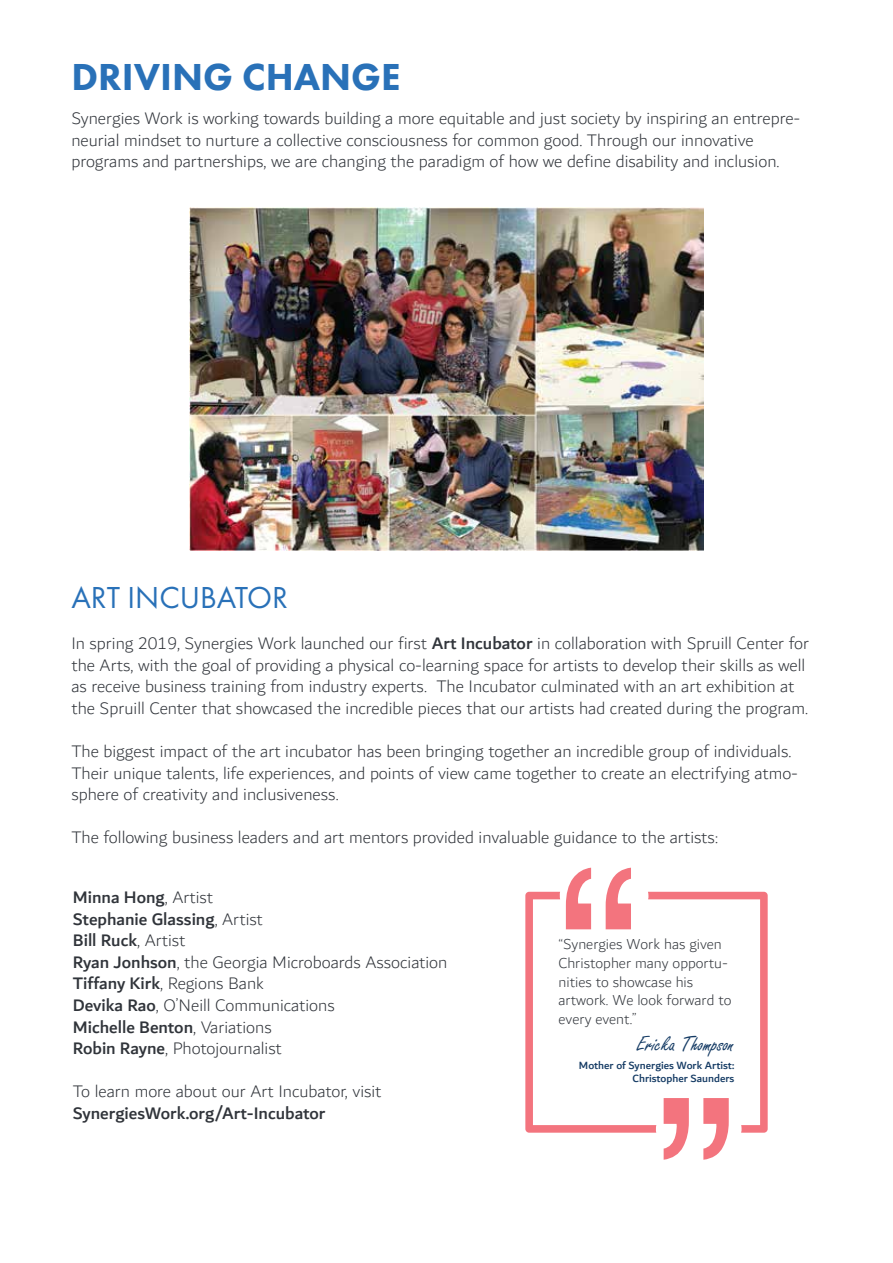
<style>
.page{position:relative;width:893px;height:1263px;background:#fff}
.page>*{position:absolute;margin:0;border:0;box-sizing:border-box;transform-origin:0 0}
.t1{font:800 39px "Futura PT";color:#2971b8}
.t2{font:31.5px "Futura PT";color:#2971b8}
.t3{font:22.5px "Freestyle Script";color:#153b64}
.t4{font:300 18px/21.6px "Dubai";color:#30343a}
.t5{font:500 18px "Dubai";color:#30343a}
.t6{font:300 15.45px/18.6px "Dubai";color:#31353b}
.t7{font:500 11.25px/13.5px "Dubai";color:#153b64;text-align:right}
.s1{font-weight:500}
</style>
<div class="page">
<img style="left:189px;top:208px;width:515px;height:343px">
<svg style="left:525px;top:868px;width:243px;height:292px"></svg>
<h1 class="t1" style="left:71px;top:52px;width:331px">DRIVING CHANGE</h1>
<p class="t4" style="left:71px;top:108px;width:731px">Synergies Work is working towards building a more equitable and just society by inspiring an entrepre&shy;neurial mindset to nurture a collective consciousness for common good. Through our innovative programs and partnerships, we are changing the paradigm of how we define disability and inclusion.</p>
<h2 class="t2" style="left:71px;top:579px;width:218px">ART INCUBATOR</h2>
<p class="t4" style="left:71px;top:633px;width:739px">In spring 2019, Synergies Work launched our first <span class="s1">Art Incubator</span> in collaboration with Spruill Center for the Arts, with the goal of providing a physical co-learning space for artists to develop their skills as well as receive business training from industry experts. The Incubator culminated with an art exhibition at the Spruill Center that showcased the incredible pieces that our artists had created during the program.</p>
<p class="t4" style="left:71px;top:741px;width:728px">The biggest impact of the art incubator has been bringing together an incredible group of individuals.<br>Their unique talents, life experiences, and points of view came together to create an electrifying atmo&shy;sphere of creativity and inclusiveness.</p>
<p class="t4" style="left:71px;top:827px;width:648px">The following business leaders and art mentors provided invaluable guidance to the artists:</p>
<p class="t4" style="left:73px;top:887px;width:376px"><span class="s1">Minna Hong</span>, Artist<br><span class="s1">Stephanie Glassing</span>, Artist<br><span class="s1">Bill Ruck</span>, Artist<br><span class="s1">Ryan Jonhson</span>, the Georgia Microboards Association<br><span class="s1">Tiffany Kirk</span>, Regions Bank<br><span class="s1">Devika Rao</span>, O’Neill Communications<br><span class="s1">Michelle Benton</span>, Variations<br><span class="s1">Robin Rayne</span>, Photojournalist</p>
<p class="t4" style="left:73px;top:1081px;width:310px">To learn more about our Art Incubator, visit</p>
<p class="t5" style="left:73px;top:1102px;width:254px">SynergiesWork.org/Art-Incubator</p>
<p class="t6" style="left:559px;top:935px;width:174px">“Synergies Work has given<br>Christopher many opportu&shy;nities to showcase his artwork. We look forward to every event.”</p>
<p class="t3" style="left:637px;top:1032px;width:99px">Ericka Thompson</p>
<p class="t7" style="left:579px;top:1058px;width:157px">Mother of Synergies Work Artist:<br>Christopher Saunders</p>
</div>
